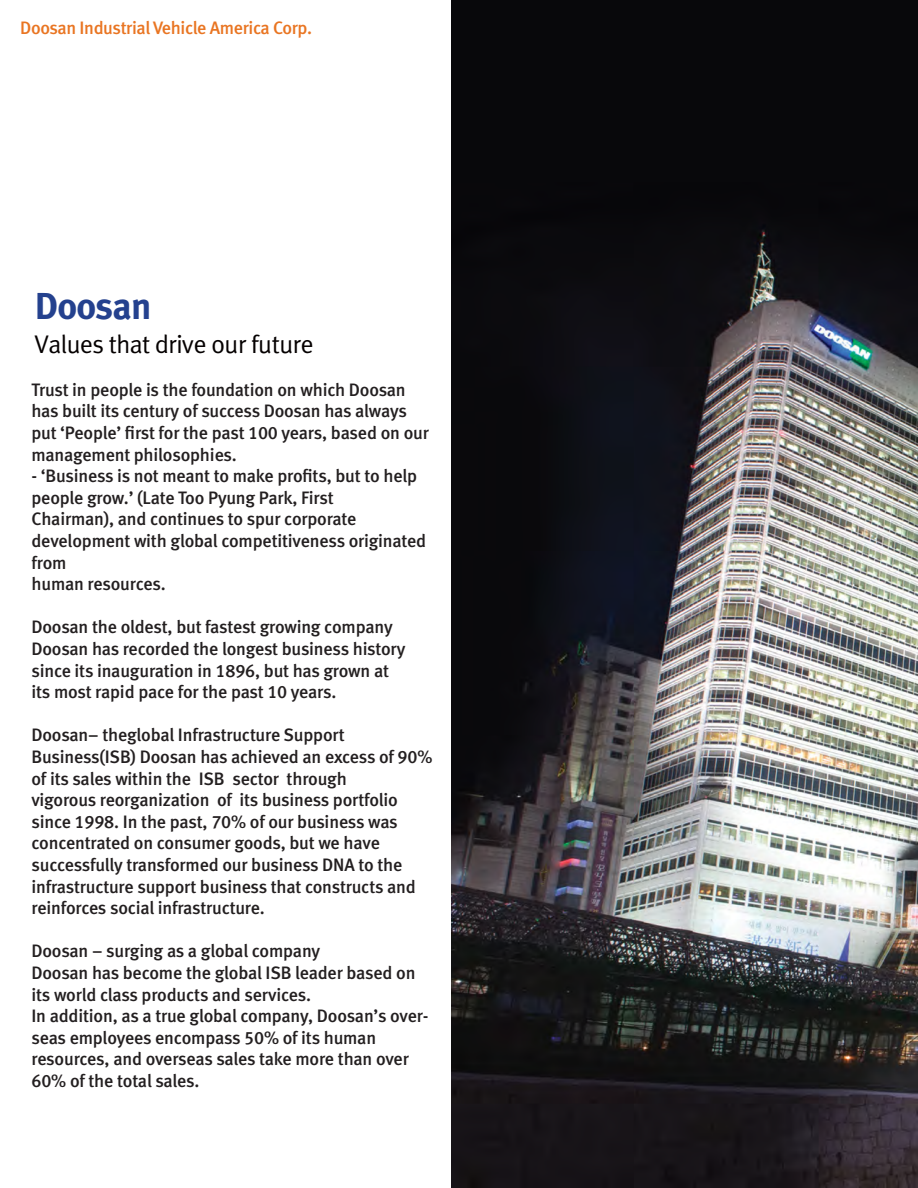
<style>
.page{position:relative;width:918px;height:1188px;background:#fff}
.page>*{position:absolute;margin:0;border:0;box-sizing:border-box;transform-origin:0 0}
.Body_Text{font:700 37.5px "Meta Plus";letter-spacing:-.02em;color:#24418e}
.Body_Text-2{font:25.5px "Meta Plus Normal";letter-spacing:-.02em;color:#050100}
.t1{font:18px/21.6px "Meta Medium LF";letter-spacing:-.01em;color:#231f20}
.t2{font:18px "Meta Medium LF";letter-spacing:-.02em;color:#e97522}
</style>
<div class="page">
<img style="left:451px;top:0;width:467px;height:1188px">
<p class="t2" style="left:20px;top:17px;width:293px">Doosan Industrial Vehicle America Corp.</p>
<p class="Body_Text" style="left:34px;top:284px;width:119px">Doosan</p>
<p class="Body_Text-2" style="left:34px;top:329px;width:281px">Values that drive our future</p>
<p class="t1" style="left:32px;top:379px;width:399px">Trust in people is the foundation on which Doosan has built its century of success Doosan has always put ‘People’ first for the past 100 years, based on our management philosophies.</p>
<p class="t1" style="left:32px;top:466px;width:387px">- ‘Business is not meant to make profits, but to help people grow.’ (Late Too Pyung Park, First</p>
<p class="t1" style="left:32px;top:509px;width:327px">Chairman), and continues to spur corporate</p>
<p class="t1" style="left:32px;top:530px;width:396px">development with global competitiveness originated from</p>
<p class="t1" style="left:32px;top:574px;width:136px">human resources.</p>
<p class="t1" style="left:32px;top:617px;width:363px">Doosan the oldest, but fastest growing company</p>
<p class="t1" style="left:32px;top:638px;width:376px">Doosan has recorded the longest business history since its inauguration in 1896, but has grown at</p>
<p class="t1" style="left:32px;top:682px;width:306px">its most rapid pace for the past 10 years.</p>
<p class="t1" style="left:32px;top:725px;width:315px">Doosan– theglobal Infrastructure Support</p>
<p class="t1" style="left:32px;top:746px;width:402px">Business(ISB) Doosan has achieved an excess of 90% of its sales within the ISB sector through</p>
<p class="t1" style="left:32px;top:790px;width:368px;text-align:justify">vigorous reorganization of its business portfolio since 1998. In the past, 70% of our business was concentrated on consumer goods, but we have</p>
<p class="t1" style="left:32px;top:854px;width:386px">successfully transformed our business DNA to the infrastructure support business that constructs and reinforces social infrastructure.</p>
<p class="t1" style="left:32px;top:941px;width:290px">Doosan – surging as a global company</p>
<p class="t1" style="left:32px;top:962px;width:386px">Doosan has become the global ISB leader based on its world class products and services.</p>
<p class="t1" style="left:32px;top:1006px;width:398px">In addition, as a true global company, Doosan’s over&shy;seas employees encompass 50% of its human</p>
<p class="t1" style="left:32px;top:1049px;width:379px">resources, and overseas sales take more than over<br>60% of the total sales.</p>
</div>
